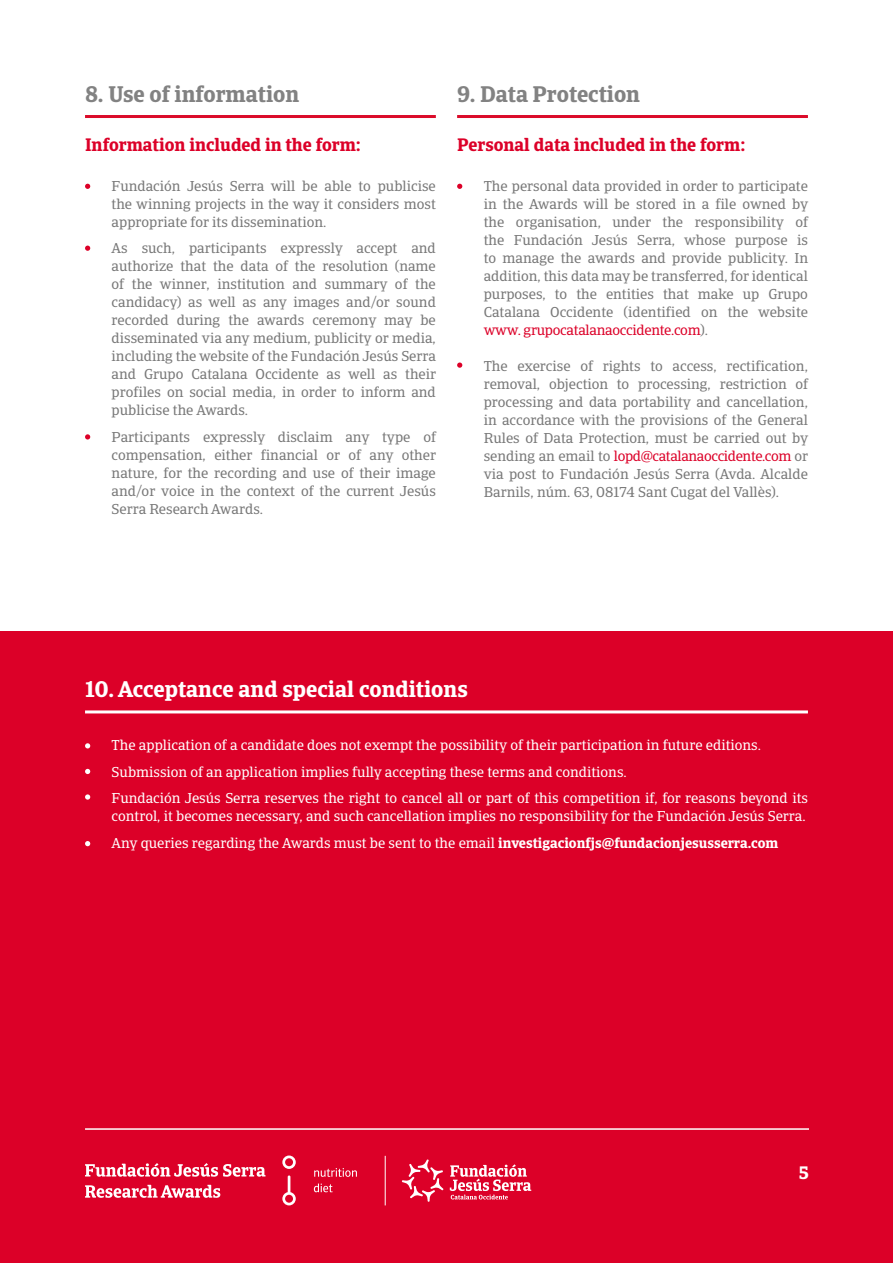
<style>
.page{position:relative;width:893px;height:1263px;background:#fff}
.page>*{position:absolute;margin:0;border:0;box-sizing:border-box;transform-origin:0 0}
.t1{font:700 22.5px "Catalana";color:#828282}
.t2{font:700 22.5px "Catalana";color:#fff}
.t3{font:700 18px "Catalana";color:#dc0028}
.t4{font:700 18px "Catalana";color:#fff}
.t5{font:14.25px/18px "Catalana";color:#787878;text-align:justify}
.t6{font:14.25px/26.5px "Catalana";color:#fff}
.s1{color:#dc0028}
.s2{font-weight:700}
</style>
<div class="page">
<div style="left:0;top:631px;width:893px;height:632px;background:#dc0028"></div>
<hr style="left:85px;top:1128px;width:724px;height:2px;background:#fff">
<hr style="left:385px;top:1156px;width:1px;height:49px;background:#fff">
<svg style="left:450px;top:1164px;width:81px;height:35px"></svg>
<svg style="left:402px;top:1159px;width:41px;height:43px"></svg>
<svg style="left:282px;top:1175px;width:14px;height:30px"></svg>
<svg style="left:282px;top:1155px;width:14px;height:14px"></svg>
<svg style="left:85px;top:1163px;width:180px;height:14px"></svg>
<svg style="left:85px;top:1185px;width:135px;height:13px"></svg>
<svg style="left:314px;top:1168px;width:43px;height:9px"></svg>
<svg style="left:314px;top:1183px;width:19px;height:9px"></svg>
<hr style="left:85px;top:115px;width:351px;height:3px;background:#db0c2a">
<hr style="left:457px;top:115px;width:351px;height:3px;background:#db0c2a">
<svg style="left:85px;top:184px;width:5px;height:5px"></svg>
<svg style="left:85px;top:246px;width:5px;height:5px"></svg>
<svg style="left:85px;top:434px;width:5px;height:5px"></svg>
<svg style="left:457px;top:184px;width:5px;height:5px"></svg>
<svg style="left:457px;top:362px;width:5px;height:6px"></svg>
<hr style="left:85px;top:710px;width:723px;height:3px;background:#fff">
<svg style="left:85px;top:743px;width:5px;height:5px"></svg>
<svg style="left:85px;top:769px;width:5px;height:5px"></svg>
<svg style="left:85px;top:794px;width:5px;height:6px"></svg>
<svg style="left:85px;top:841px;width:5px;height:5px"></svg>
<h1 class="t1" style="left:85px;top:80px;width:216px">8. Use of information</h1>
<h1 class="t1" style="left:457px;top:80px;width:184px">9. Data Protection</h1>
<p class="t3" style="left:85px;top:134px;width:277px">Information included in the form:</p>
<p class="t3" style="left:457px;top:134px;width:290px">Personal data included in the form:</p>
<p class="t5" style="left:112px;top:177px;width:326px">Fundación Jesús Serra will be able to publicise the winning projects in the way it considers most appropriate for its dissemination.</p>
<p class="t5" style="left:112px;top:239px;width:326px">As such, participants expressly accept and authorize that the data of the resolution (name of the winner, institution and summary of the candidacy) as well as any images and/or sound recorded during the awards ceremony may be disseminated via any medium, publicity or media, including the website of the Fundación Jesús Serra and Grupo Catalana Occidente as well as their profiles on social media, in order to inform and publicise the Awards.</p>
<p class="t5" style="left:112px;top:428px;width:326px">Participants expressly disclaim any type of compensation, either financial or of any other nature, for the recording and use of their image and/or voice in the context of the current Jesús Serra Research Awards.</p>
<p class="t5" style="left:484px;top:177px;width:326px">The personal data provided in order to participate in the Awards will be stored in a file owned by the organisation, under the responsibility of the Fundación Jesús Serra, whose purpose is to manage the awards and provide publicity. In addition, this data may be transferred, for identical purposes, to the entities that make up Grupo Catalana Occidente (identified on the website <span class="s1">www. grupocatalanaoccidente.com</span>).</p>
<p class="t5" style="left:484px;top:357px;width:326px">The exercise of rights to access, rectification, removal, objection to processing, restriction of processing and data portability and cancellation, in accordance with the provisions of the General Rules of Data Protection, must be carried out by sending an email to <span class="s1">lopd@catalanaoccidente.com</span> or via post to Fundación Jesús Serra (Avda. Alcalde Barnils, núm. 63, 08174 Sant Cugat del Vallès).</p>
<h1 class="t2" style="left:85px;top:676px;width:384px">10. Acceptance and special conditions</h1>
<p class="t6" style="left:112px;top:732px;width:698px">The application of a candidate does not exempt the possibility of their participation in future editions.<br>Submission of an application implies fully accepting these terms and conditions.<br>Fundación Jesús Serra reserves the right to cancel all or part of this competition if, for reasons beyond its</p>
<p class="t6" style="left:112px;top:803px;width:696px">control, it becomes necessary, and such cancellation implies no responsibility for the Fundación Jesús Serra.<br>Any queries regarding the Awards must be sent to the email <span class="s2">investigacionfjs@fundacionjesusserra.com</span></p>
<p class="t4" style="left:799px;top:1161px;width:12px">5</p>
</div>
